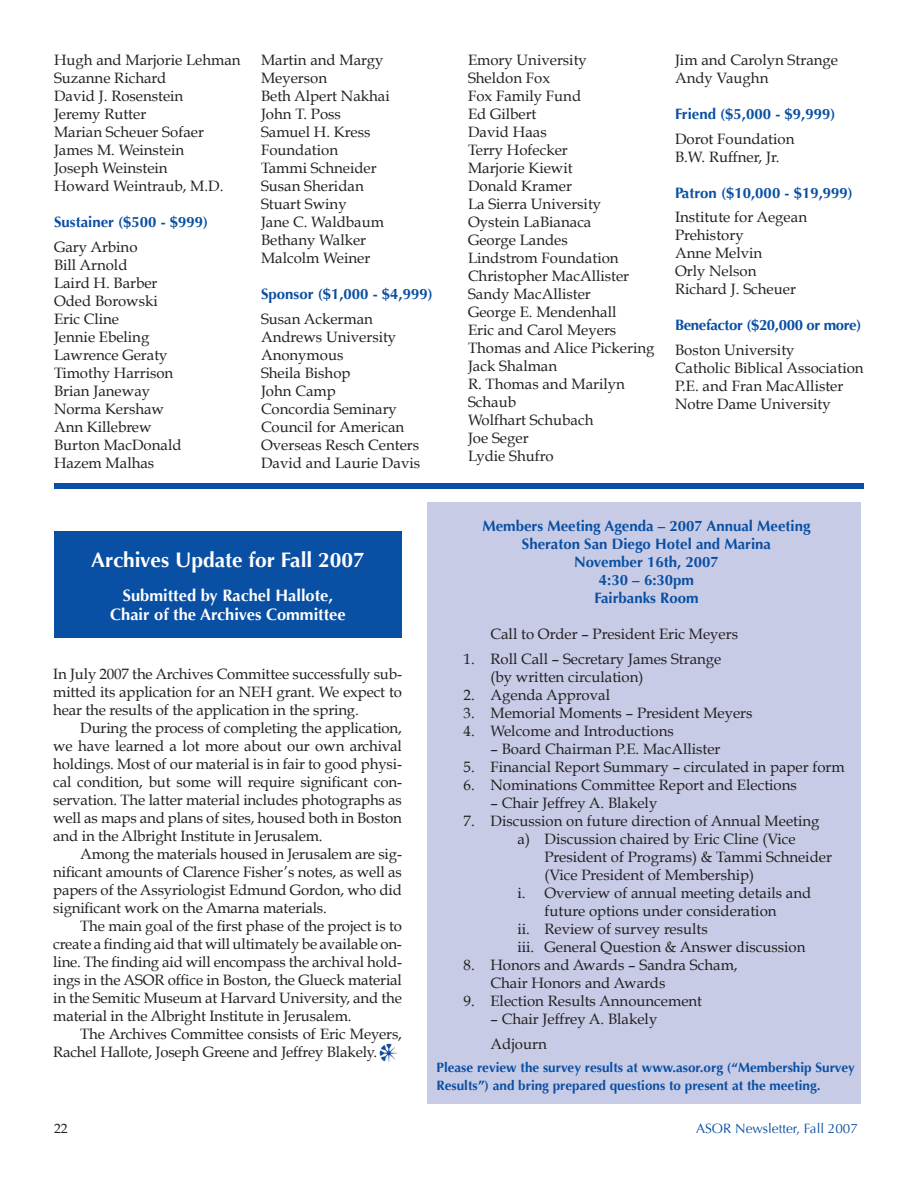
<style>
.page{position:relative;width:918px;height:1188px;background:#fff}
.page>*{position:absolute;margin:0;border:0;box-sizing:border-box;transform-origin:0 0}
.t1{font:700 21px "Optima";color:#fff}
.t2{font:700 16.5px/19.8px "Optima";color:#fff;text-align:center}
.t3{font:15px/18px "Book Antiqua";color:#231f20}
.t4{font:700 15px/18px "Optima";color:#094fa3;text-align:center}
.t5{font:700 15px "Optima";letter-spacing:-.025em;color:#094fa3}
.t6{font:700 13.5px/18px "Optima";color:#094fa3}
.t7{font:13.5px "Optima";color:#094fa3}
.t8{font:13.5px "Book Antiqua";color:#231f20}
</style>
<div class="page">
<div style="left:428px;top:503px;width:433px;height:601px;background:#c7cbe6"></div>
<div style="left:54px;top:483px;width:810px;height:6px;background:#094fa3"></div>
<div style="left:54px;top:531px;width:348px;height:107px;background:#094fa3"></div>
<img style="left:379px;top:1044px;width:19px;height:18px">
<p class="t3" style="left:54px;top:51px;width:188px">Hugh and Marjorie Lehman<br>Suzanne Richard<br>David J. Rosenstein<br>Jeremy Rutter<br>Marian Scheuer Sofaer<br>James M. Weinstein<br>Joseph Weinstein<br>Howard Weintraub, M.D.</p>
<p class="t4" style="left:54px;top:213px;width:156px">Sustainer ($500 - $999)</p>
<p class="t3" style="left:54px;top:238px;width:129px">Gary Arbino<br>Bill Arnold<br>Laird H. Barber<br>Oded Borowski<br>Eric Cline<br>Jennie Ebeling<br>Lawrence Geraty<br>Timothy Harrison<br>Brian Janeway<br>Norma Kershaw<br>Ann Killebrew<br>Burton MacDonald<br>Hazem Malhas</p>
<p class="t3" style="left:261px;top:51px;width:130px">Martin and Margy<br>Meyerson<br>Beth Alpert Nakhai<br>John T. Poss<br>Samuel H. Kress<br>Foundation<br>Tammi Schneider<br>Susan Sheridan<br>Stuart Swiny<br>Jane C. Waldbaum<br>Bethany Walker<br>Malcolm Weiner</p>
<p class="t4" style="left:261px;top:285px;width:173px">Sponsor ($1,000 - $4,999)</p>
<p class="t3" style="left:261px;top:310px;width:161px">Susan Ackerman<br>Andrews University<br>Anonymous<br>Sheila Bishop<br>John Camp<br>Concordia Seminary<br>Council for American<br>Overseas Resch Centers<br>David and Laurie Davis</p>
<p class="t3" style="left:468px;top:51px;width:188px">Emory University<br>Sheldon Fox<br>Fox Family Fund<br>Ed Gilbert<br>David Haas<br>Terry Hofecker<br>Marjorie Kiewit<br>Donald Kramer<br>La Sierra University<br>Oystein LaBianaca<br>George Landes<br>Lindstrom Foundation<br>Christopher MacAllister<br>Sandy MacAllister<br>George E. Mendenhall<br>Eric and Carol Meyers<br>Thomas and Alice Pickering<br>Jack Shalman<br>R. Thomas and Marilyn<br>Schaub<br>Wolfhart Schubach<br>Joe Seger<br>Lydie Shufro</p>
<p class="t3" style="left:675px;top:51px;width:165px">Jim and Carolyn Strange<br>Andy Vaughn</p>
<p class="t4" style="left:675px;top:105px;width:162px">Friend ($5,000 - $9,999)</p>
<p class="t3" style="left:675px;top:130px;width:121px">Dorot Foundation<br>B.W. Ruffner, Jr.</p>
<p class="t4" style="left:675px;top:184px;width:179px">Patron ($10,000 - $19,999)</p>
<p class="t3" style="left:675px;top:209px;width:134px">Institute for Aegean<br>Prehistory<br>Anne Melvin<br>Orly Nelson<br>Richard J. Scheuer</p>
<p class="t5" style="left:675px;top:317px;width:188px">Benefactor ($20,000 or more)</p>
<p class="t3" style="left:675px;top:341px;width:190px">Boston University<br>Catholic Biblical Association<br>P.E. and Fran MacAllister<br>Notre Dame University</p>
<h1 class="t1" style="left:91px;top:548px;width:275px">Archives Update for Fall 2007</h1>
<p class="t2" style="left:110px;top:585px;width:237px">Submitted by Rachel Hallote,<br>Chair of the Archives Committee</p>
<p class="t3" style="left:53px;top:665px;width:350px;text-align:justify">In July 2007 the Archives Committee successfully sub&shy;mitted its application for an NEH grant. We expect to hear the results of the application in the spring.</p>
<p class="t3" style="left:53px;top:719px;width:350px;text-align:justify;text-indent:27px">During the process of completing the application, we have learned a lot more about our own archival holdings. Most of our material is in fair to good physi&shy;cal condition, but some will require significant con&shy;servation. The latter material includes photographs as well as maps and plans of sites, housed both in Boston and in the Albright Institute in Jerusalem.</p>
<p class="t3" style="left:53px;top:845px;width:350px;text-align:justify;text-indent:27px">Among the materials housed in Jerusalem are sig&shy;nificant amounts of Clarence Fisher’s notes, as well as papers of the Assyriologist Edmund Gordon, who did significant work on the Amarna materials.</p>
<p class="t3" style="left:53px;top:917px;width:350px;text-align:justify;text-indent:27px">The main goal of the first phase of the project is to create a finding aid that will ultimately be available on&shy;line. The finding aid will encompass the archival hold&shy;ings in the ASOR office in Boston, the Glueck material in the Semitic Museum at Harvard University, and the material in the Albright Institute in Jerusalem.</p>
<p class="t3" style="left:53px;top:1025px;width:350px;text-indent:27px">The Archives Committee consists of Eric Meyers,<br>Rachel Hallote, Joseph Greene and Jeffrey Blakely.</p>
<p class="t4" style="left:482px;top:517px;width:330px">Members Meeting Agenda – 2007 Annual Meeting<br>Sheraton San Diego Hotel and Marina<br>November 16th, 2007<br>4:30 – 6:30pm<br>Fairbanks Room</p>
<p class="t3" style="left:490px;top:626px;width:249px">Call to Order – President Eric Meyers</p>
<p class="t3" style="left:490px;top:650px;width:232px;text-indent:-27px">1. Roll Call – Secretary James Strange (by written circulation)</p>
<p class="t3" style="left:464px;top:686px;width:148px">2. Agenda Approval</p>
<p class="t3" style="left:464px;top:704px;width:291px">3. Memorial Moments – President Meyers</p>
<p class="t3" style="left:464px;top:722px;width:212px">4. Welcome and Introductions</p>
<p class="t3" style="left:490px;top:740px;width:232px">– Board Chairman P.E. MacAllister</p>
<p class="t3" style="left:464px;top:758px;width:383px">5. Financial Report Summary – circulated in paper form</p>
<p class="t3" style="left:464px;top:776px;width:335px">6. Nominations Committee Report and Elections</p>
<p class="t3" style="left:490px;top:794px;width:168px">– Chair Jeffrey A. Blakely</p>
<p class="t3" style="left:518px;top:812px;width:304px;text-indent:-54px">7. Discussion on future direction of Annual Meeting a) Discussion chaired by Eric Cline (Vice</p>
<p class="t3" style="left:544px;top:848px;width:289px">President of Programs) &amp; Tammi Schneider</p>
<p class="t3" style="left:544px;top:866px;width:211px">(Vice President of Membership)</p>
<p class="t3" style="left:518px;top:884px;width:295px">i. Overview of annual meeting details and</p>
<p class="t3" style="left:544px;top:902px;width:234px">future options under consideration</p>
<p class="t3" style="left:518px;top:920px;width:192px">ii. Review of survey results</p>
<p class="t3" style="left:518px;top:938px;width:289px">iii. General Question &amp; Answer discussion</p>
<p class="t3" style="left:490px;top:956px;width:249px;text-indent:-27px">8. Honors and Awards – Sandra Scham,<br>Chair Honors and Awards</p>
<p class="t3" style="left:464px;top:992px;width:240px">9. Election Results Announcement</p>
<p class="t3" style="left:490px;top:1007px;width:168px;line-height:24.8px">– Chair Jeffrey A. Blakely<br>Adjourn</p>
<p class="t6" style="left:436px;top:1058px;width:420px">Please review the survey results at www.asor.org (“Membership Survey<br>Results”) and bring prepared questions to present at the meeting.</p>
<p class="t8" style="left:54px;top:1120px;width:15px">22</p>
<p class="t7" style="left:696px;top:1120px;width:163px">ASOR Newsletter, Fall 2007</p>
</div>
